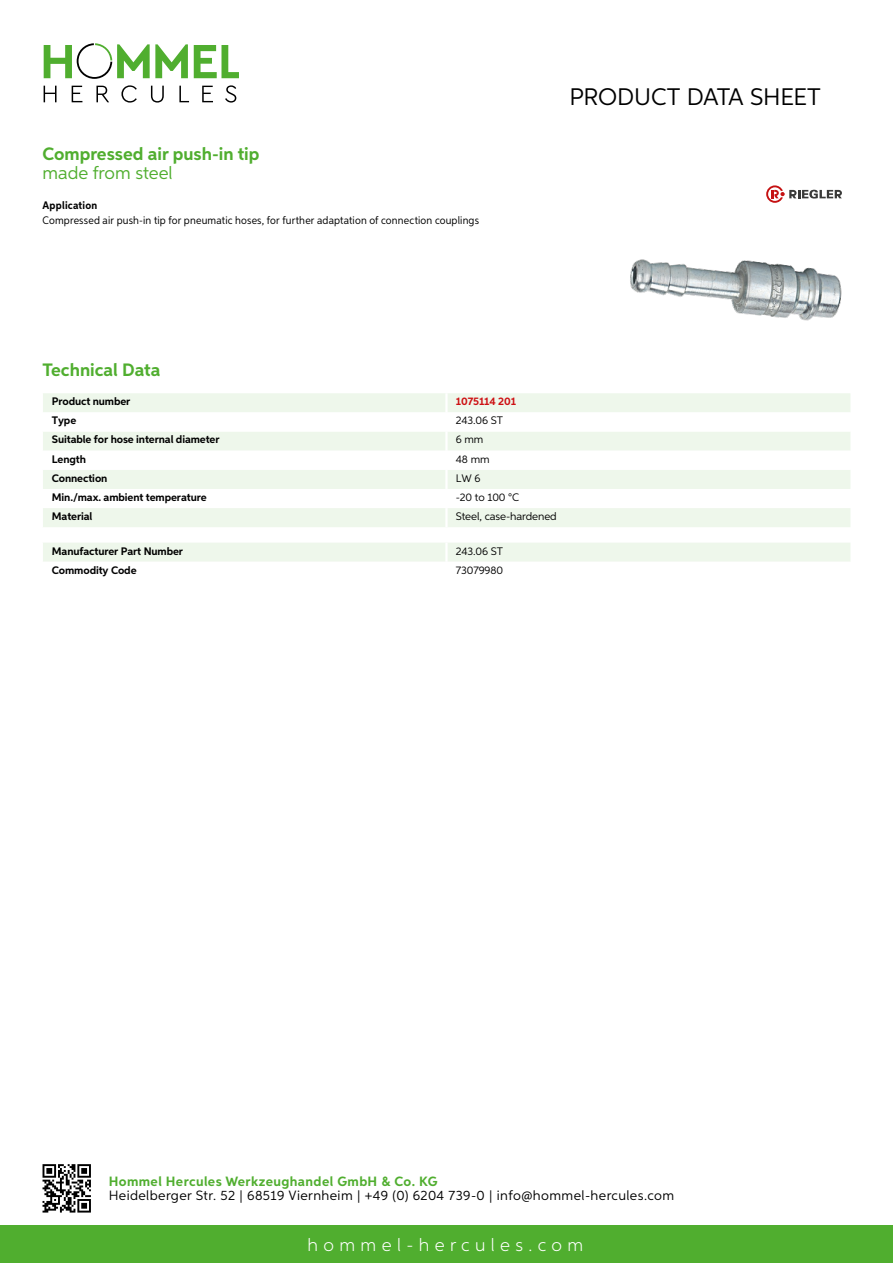
<style>
.page{position:relative;width:893px;height:1263px;background:#fff}
.page>*{position:absolute;margin:0;border:0;box-sizing:border-box;transform-origin:0 0}
.t1{font:24px "Aspira";letter-spacing:-.01em;color:#000}
.t2{font:700 18px "Aspira";color:#50ae2f}
.t3{font:300 18px "Aspira";letter-spacing:.3em;color:#fff}
.t4{font:18px "Aspira";color:#50ae2f}
.t5{font:13.5px "Aspira";letter-spacing:.03em;color:#000}
.t6{font:700 13.5px "Aspira";letter-spacing:.03em;color:#50ae2f}
.t7{font:700 10.95px "Aspira";letter-spacing:-.01em;color:#000}
.t8{font:10.95px "Aspira Nar";letter-spacing:.015em;color:#000}
.t9{font:10.95px "Aspira";letter-spacing:-.01em;color:#000}
.t10{font:700 10.95px "Aspira Nar";letter-spacing:.02em;color:#000}
.t11{font:700 10.95px "Aspira";letter-spacing:-.01em;color:#cd1013}
</style>
<div class="page">
<div style="left:0;top:1226px;width:893px;height:37px;background:#50ae2f"></div>
<svg style="left:43px;top:1164px;width:48px;height:48px"></svg>
<svg style="left:194px;top:45px;width:45px;height:33px"></svg>
<svg style="left:44px;top:43px;width:144px;height:36px"></svg>
<svg style="left:44px;top:86px;width:13px;height:16px"></svg>
<svg style="left:72px;top:86px;width:10px;height:16px"></svg>
<svg style="left:96px;top:86px;width:13px;height:16px"></svg>
<svg style="left:121px;top:85px;width:16px;height:18px"></svg>
<svg style="left:151px;top:86px;width:13px;height:17px"></svg>
<svg style="left:179px;top:86px;width:10px;height:16px"></svg>
<svg style="left:202px;top:86px;width:11px;height:16px"></svg>
<svg style="left:225px;top:85px;width:11px;height:18px"></svg>
<div style="left:43px;top:393px;width:807px;height:134px;background:#eef7eb"></div>
<svg style="left:43px;top:412px;width:807px;height:96px"></svg>
<hr style="left:445px;top:393px;width:3px;height:19px;background:#fff">
<hr style="left:445px;top:412px;width:3px;height:19px;background:#fff">
<hr style="left:445px;top:431px;width:3px;height:20px;background:#fff">
<hr style="left:445px;top:451px;width:3px;height:19px;background:#fff">
<hr style="left:445px;top:470px;width:3px;height:19px;background:#fff">
<hr style="left:445px;top:489px;width:3px;height:19px;background:#fff">
<hr style="left:445px;top:508px;width:3px;height:19px;background:#fff">
<div style="left:43px;top:543px;width:807px;height:19px;background:#eef7eb"></div>
<img style="left:630px;top:259px;width:212px;height:62px">
<svg style="left:766px;top:185px;width:76px;height:18px"></svg>
<h2 class="t2" style="left:43px;top:142px;width:219px">Compressed air push-in tip</h2>
<h2 class="t4" style="left:43px;top:162px;width:132px">made from steel</h2>
<p class="t10" style="left:43px;top:199px;width:56px">Application</p>
<p class="t8" style="left:43px;top:214px;width:438px">Compressed air push-in tip for pneumatic hoses, for further adaptation of connection couplings</p>
<h1 class="t1" style="left:569px;top:82px;width:253px">Product data sh eet</h1>
<h2 class="t2" style="left:43px;top:359px;width:120px">Technical Data</h2>
<p class="t7" style="left:52px;top:395px;width:80px">Product number</p>
<p class="t11" style="left:456px;top:395px;width:62px">1075114 201</p>
<p class="t7" style="left:52px;top:414px;width:26px">Type</p>
<p class="t9" style="left:456px;top:414px;width:48px">243.06 ST</p>
<p class="t7" style="left:52px;top:433px;width:169px">Suitable for hose internal diameter</p>
<p class="t9" style="left:456px;top:433px;width:29px">6 mm</p>
<p class="t7" style="left:52px;top:452px;width:36px">Length</p>
<p class="t9" style="left:456px;top:452px;width:35px">48 mm</p>
<p class="t7" style="left:52px;top:471px;width:57px">Connection</p>
<p class="t9" style="left:456px;top:471px;width:26px">LW 6</p>
<p class="t7" style="left:52px;top:490px;width:156px">Min./max. ambient temperature</p>
<p class="t9" style="left:456px;top:490px;width:64px">-20 to 100 °C</p>
<p class="t7" style="left:52px;top:509px;width:42px">Material</p>
<p class="t9" style="left:456px;top:510px;width:102px">Steel, case-hardened</p>
<p class="t7" style="left:52px;top:544px;width:133px">Manufacturer Part Number</p>
<p class="t9" style="left:456px;top:544px;width:48px">243.06 ST</p>
<p class="t7" style="left:52px;top:563px;width:86px">Commodity Code</p>
<p class="t9" style="left:456px;top:563px;width:49px">73079980</p>
<p class="t6" style="left:109px;top:1172px;width:330px">Hommel Hercules Werkzeughandel GmbH &amp; Co. KG</p>
<p class="t5" style="left:109px;top:1187px;width:567px">Heidelberger Str. 52 | 68519 Viernheim | +49 (0) 6204 739-0 | info@hommel-hercules.com</p>
<h2 class="t3" style="left:307px;top:1234px;width:277px">hommel-hercules.com</h2>
</div>
